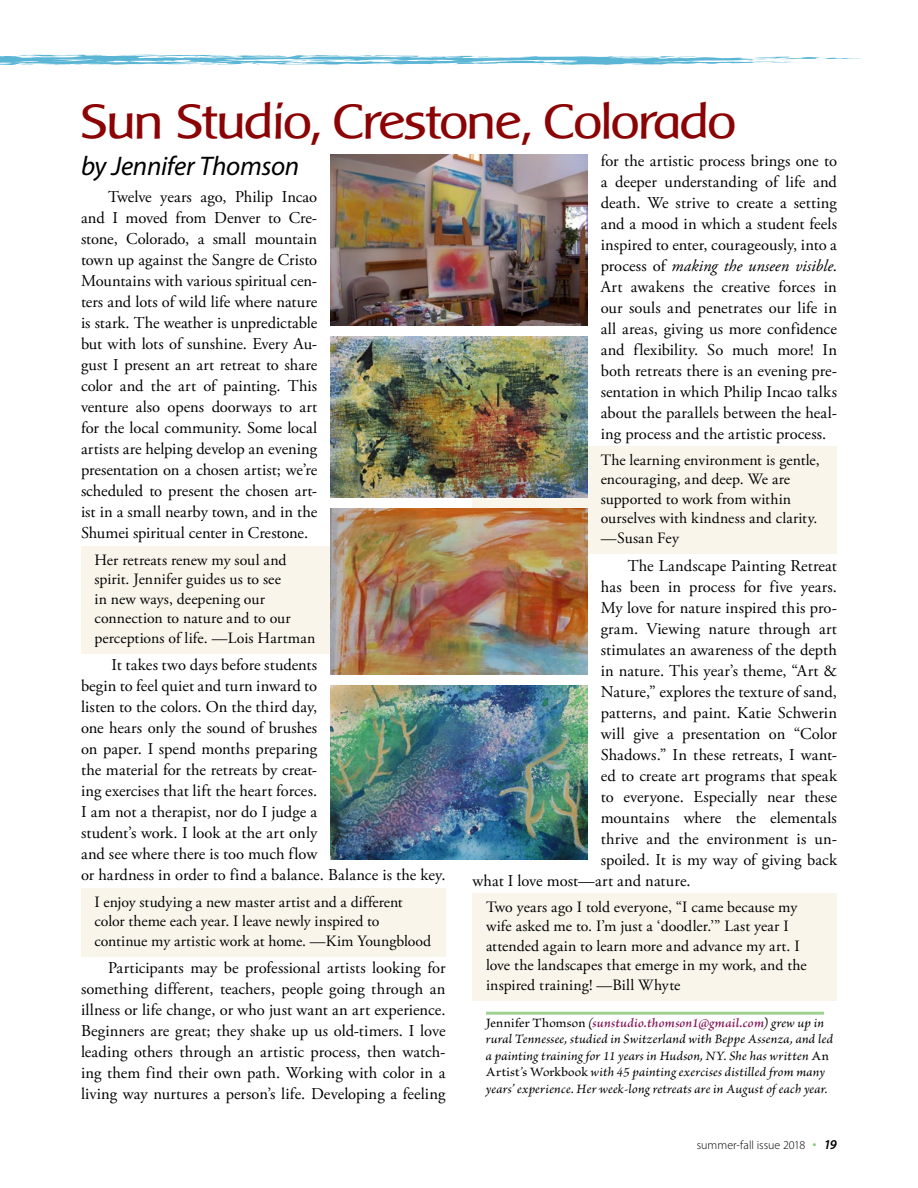
<style>
.page{position:relative;width:918px;height:1188px;background:#fff}
.page>*{position:absolute;margin:0;border:0;box-sizing:border-box;transform-origin:0 0}
.t1{font:49.5px "Baar Metanoia";letter-spacing:-.04em;color:#8b0304}
.t2{font:italic 27px "Myriad Pro";letter-spacing:-.01em;color:#000}
.t3{font:16.5px/21px "Adobe Garamond Pro";letter-spacing:.005em;color:#000;text-align:justify}
.t4{font:15.75px/19.5px "Adobe Garamond Pro";letter-spacing:.005em;color:#000}
.t5{font:italic 500 13.5px/16.5px "Brioso Pro";letter-spacing:.015em;color:#000}
.t6{font:300 12px "Myriad Pro";color:#000}
.s1{font-style:italic}
.s2{font-style:normal}
.s3{font-weight:600;color:#811758}
.s4{font-size:16.5px;color:#87c879}
.s5{font-weight:600;font-style:italic;font-size:13.5px}
</style>
<div class="page">
<svg style="left:0;top:54px;width:861px;height:11px"></svg>
<div style="left:81px;top:546px;width:365px;height:108px;background:#f9f5eb"></div>
<div style="left:81px;top:888px;width:365px;height:69px;background:#f9f5eb"></div>
<div style="left:472px;top:447px;width:365px;height:107px;background:#f9f5eb"></div>
<div style="left:472px;top:894px;width:365px;height:107px;background:#f9f5eb"></div>
<hr style="left:486px;top:1012px;width:338px;height:3px;background:#9fd192">
<img style="left:331px;top:155px;width:256px;height:171px">
<img style="left:331px;top:508px;width:256px;height:167px">
<img style="left:331px;top:686px;width:256px;height:173px">
<img style="left:331px;top:337px;width:256px;height:160px">
<h1 class="t1" style="left:81px;top:94px;width:657px">Sun Studio, Crestone, Colorado</h1>
<h2 class="t2" style="left:81px;top:149px;width:220px">by Jennifer Thomson</h2>
<p class="t3" style="left:81px;top:187px;width:238px;text-indent:27px">Twelve years ago, Philip Incao and I moved from Denver to Cre&shy;stone, Colorado, a small mountain town up against the Sangre de Cristo Mountains with various spiritual cen&shy;ters and lots of wild life where nature is stark. The weather is unpredictable but with lots of sunshine. Every Au&shy;gust I present an art retreat to share color and the art of painting. This venture also opens doorways to art for the local community. Some local artists are helping develop an evening presentation on a chosen artist; we’re scheduled to present the chosen art&shy;ist in a small nearby town, and in the Shumei spiritual center in Crestone.</p>
<p class="t4" style="left:94px;top:550px;width:222px">Her retreats renew my soul and spirit. Jennifer guides us to see<br>in new ways, deepening our connection to nature and to our perceptions of life. —Lois Hartman</p>
<p class="t3" style="left:81px;top:655px;width:366px;text-align:left;text-indent:31px">It takes two days before students<br>begin to feel quiet and turn inward to<br>listen to the colors. On the third day,<br>one hears only the sound of brushes<br>on paper. I spend months preparing<br>the material for the retreats by creat-<br>ing exercises that lift the heart forces.<br>I am not a therapist, nor do I judge a<br>student’s work. I look at the art only<br>and see where there is too much flow<br>or hardness in order to find a balance. Balance is the key.</p>
<p class="t4" style="left:94px;top:892px;width:338px">I enjoy studying a new master artist and a different color theme each year. I leave newly inspired to continue my artistic work at home. —Kim Youngblood</p>
<p class="t3" style="left:81px;top:958px;width:366px;text-indent:27px">Participants may be professional artists looking for something different, teachers, people going through an illness or life change, or who just want an art experience.<br>Beginners are great; they shake up us old-timers. I love leading others through an artistic process, then watch&shy;ing them find their own path. Working with color in a living way nurtures a person’s life. Developing a feeling</p>
<p class="t3" style="left:601px;top:150px;width:238px">for the artistic process brings one to a deeper understanding of life and death. We strive to create a setting and a mood in which a student feels inspired to enter, courageously, into a process of <span class="s1">making the unseen visible</span>.<br>Art awakens the creative forces in our souls and penetrates our life in all areas, giving us more confidence and flexibility. So much more! In both retreats there is an evening pre&shy;sentation in which Philip Incao talks about the parallels between the heal&shy;ing process and the artistic process.</p>
<p class="t4" style="left:601px;top:451px;width:221px">The learning environment is gentle, encouraging, and deep. We are supported to work from within ourselves with kindness and clarity. —Susan Fey</p>
<p class="t3" style="left:628px;top:555px;width:211px">The Landscape Painting Retreat</p>
<p class="t3" style="left:601px;top:576px;width:238px">has been in process for five years.</p>
<p class="t3" style="left:601px;top:597px;width:238px">My love for nature inspired this pro-</p>
<p class="t3" style="left:601px;top:618px;width:238px">gram. Viewing nature through art</p>
<p class="t3" style="left:601px;top:639px;width:238px">stimulates an awareness of the depth</p>
<p class="t3" style="left:601px;top:660px;width:238px">in nature. This year’s theme, “Art &amp;</p>
<p class="t3" style="left:601px;top:681px;width:238px">Nature,” explores the texture of sand,</p>
<p class="t3" style="left:601px;top:702px;width:238px">patterns, and paint. Katie Schwerin</p>
<p class="t3" style="left:601px;top:723px;width:238px">will give a presentation on “Color</p>
<p class="t3" style="left:601px;top:744px;width:238px">Shadows.” In these retreats, I want-</p>
<p class="t3" style="left:601px;top:765px;width:238px">ed to create art programs that speak</p>
<p class="t3" style="left:601px;top:786px;width:238px">to everyone. Especially near these</p>
<p class="t3" style="left:601px;top:807px;width:238px">mountains where the elementals</p>
<p class="t3" style="left:601px;top:828px;width:238px">thrive and the environment is un-</p>
<p class="t3" style="left:601px;top:849px;width:238px">spoiled. It is my way of giving back</p>
<p class="t3" style="left:473px;top:870px;width:220px">what I love most—art and nature.</p>
<p class="t4" style="left:486px;top:898px;width:322px">Two years ago I told everyone, “I came because my wife asked me to. I’m just a ‘doodler.’” Last year I attended again to learn more and advance my art. I love the landscapes that emerge in my work, and the inspired training! —Bill Whyte</p>
<p class="t5" style="left:486px;top:1014px;width:349px"><span class="s2">Jennifer Thomson</span> (<span class="s3">sunstudio.thomson1@gmail.com</span>) grew up in rural Tennessee, studied in Switzerland with Beppe Assenza, and led a painting training for 11 years in Hudson, NY. She has written <span class="s2">An Artist’s Workbook</span> with 45 painting exercises distilled from many years’ experience. Her week-long retreats are in August of each year.</p>
<p class="t6" style="left:697px;top:1138px;width:142px">summer-fall issue 2018 <span class="s4">•</span> <span class="s5">19</span></p>
</div>
